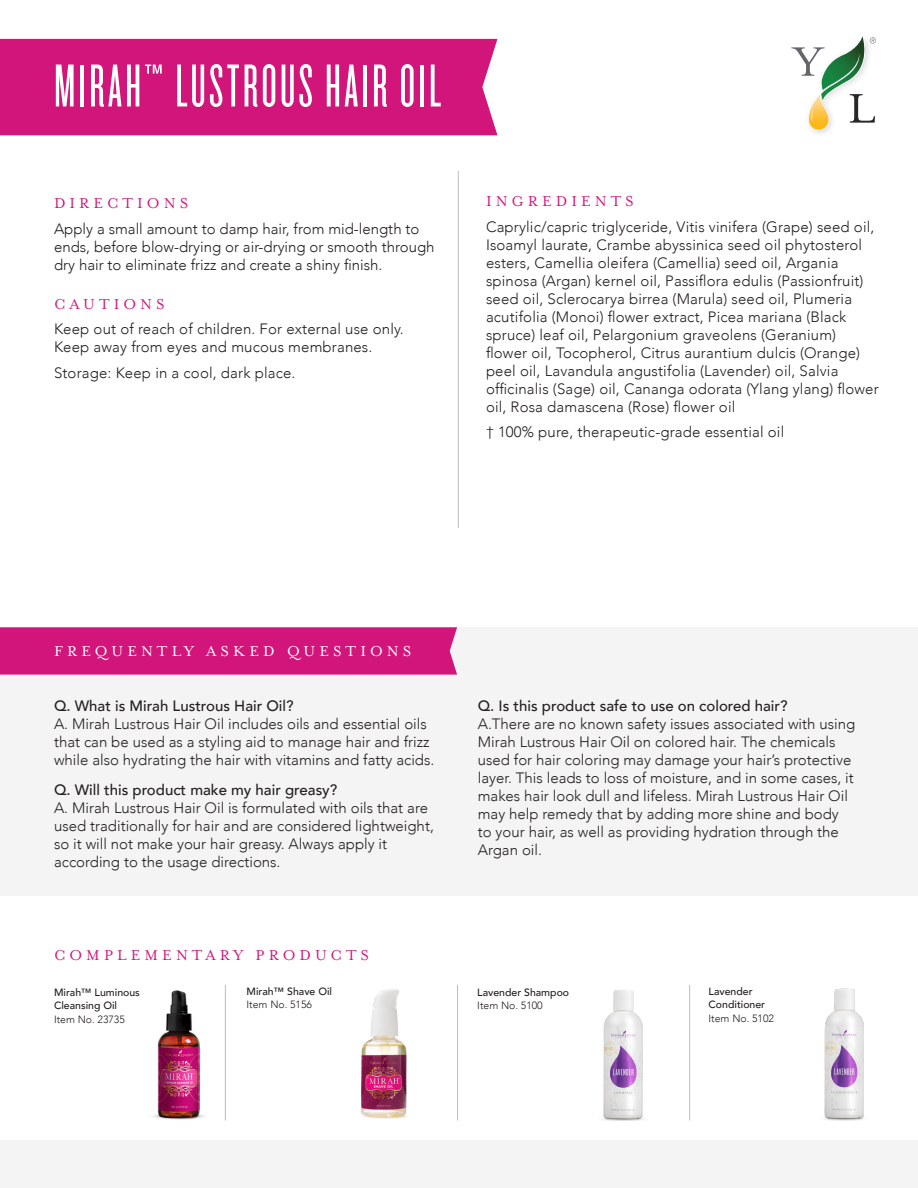
<style>
.page{position:relative;width:918px;height:1188px;background:#fff}
.page>*{position:absolute;margin:0;border:0;box-sizing:border-box;transform-origin:0 0}
.t1{font:63px "Knockout 26 Junior Flywght";letter-spacing:.05em;color:#fff}
.t2{font:16.5px "Mrs Eaves OT";letter-spacing:.25em;color:#d1157a}
.t3{font:16.5px "Mrs Eaves OT";letter-spacing:.25em;color:#fff}
.t4{font:300 15px/18px "Avenir";color:#231f20}
.t5{font:500 10.5px/13.5px "Avenir";color:#231f20}
.t6{font:300 10.5px "Avenir";color:#231f20}
.s1{font-weight:500}
</style>
<div class="page">
<div style="left:0;top:627px;width:918px;height:269px;background:#f4f4f4"></div>
<hr style="left:458px;top:171px;width:1px;height:357px;background:#bcbdc0">
<div style="left:0;top:39px;width:497px;height:96px;background:#d1157a"></div>
<svg style="left:791px;top:36px;width:85px;height:94px"></svg>
<div style="left:0;top:627px;width:457px;height:48px;background:#d1157a"></div>
<div style="left:0;top:1140px;width:918px;height:48px;background:#f4f4f4"></div>
<hr style="left:225px;top:985px;width:1px;height:135px;background:#bcbdc0">
<hr style="left:457px;top:985px;width:1px;height:135px;background:#bcbdc0">
<hr style="left:689px;top:985px;width:1px;height:135px;background:#bcbdc0">
<img style="left:602px;top:990px;width:41px;height:130px">
<img style="left:153px;top:990px;width:52px;height:130px">
<img style="left:361px;top:989px;width:46px;height:130px">
<img style="left:824px;top:988px;width:40px;height:132px">
<p class="t1" style="left:54px;top:51px;width:389px">MIRAH™ LUSTROUS HAIR OIL</p>
<p class="t2" style="left:54px;top:194px;width:136px">DIRECTIONS</p>
<p class="t4" style="left:54px;top:220px;width:382px">Apply a small amount to damp hair, from mid-length to ends, before blow-drying or air-drying or smooth through dry hair to eliminate frizz and create a shiny finish.</p>
<p class="t2" style="left:54px;top:295px;width:112px">CAUTIONS</p>
<p class="t4" style="left:54px;top:320px;width:351px">Keep out of reach of children. For external use only.<br>Keep away from eyes and mucous membranes.</p>
<p class="t4" style="left:54px;top:364px;width:243px">Storage: Keep in a cool, dark place.</p>
<p class="t2" style="left:486px;top:193px;width:149px">INGREDIENTS</p>
<p class="t4" style="left:486px;top:218px;width:394px">Caprylic/capric triglyceride, Vitis vinifera (Grape) seed oil, Isoamyl laurate, Crambe abyssinica seed oil phytosterol esters, Camellia oleifera (Camellia) seed oil, Argania spinosa (Argan) kernel oil, Passiflora edulis (Passionfruit) seed oil, Sclerocarya birrea (Marula) seed oil, Plumeria acutifolia (Monoi) flower extract, Picea mariana (Black spruce) leaf oil, Pelargonium graveolens (Geranium) flower oil, Tocopherol, Citrus aurantium dulcis (Orange) peel oil, Lavandula angustifolia (Lavender) oil, Salvia officinalis (Sage) oil, Cananga odorata (Ylang ylang) flower oil, Rosa damascena (Rose) flower oil</p>
<p class="t4" style="left:486px;top:423px;width:300px">† 100% pure, therapeutic-grade essential oil</p>
<p class="t3" style="left:54px;top:642px;width:359px">FREQUENTLY ASKED QUESTIONS</p>
<p class="t4" style="left:54px;top:697px;width:382px"><span class="s1">Q. What is Mirah Lustrous Hair Oil?<br></span>A. Mirah Lustrous Hair Oil includes oils and essential oils that can be used as a styling aid to manage hair and frizz while also hydrating the hair with vitamins and fatty acids.</p>
<p class="t4" style="left:54px;top:781px;width:381px"><span class="s1">Q. Will this product make my hair greasy?<br></span>A. Mirah Lustrous Hair Oil is formulated with oils that are used traditionally for hair and are considered lightweight, so it will not make your hair greasy. Always apply it according to the usage directions.</p>
<p class="t2" style="left:54px;top:946px;width:317px">COMPLEMENTARY PRODUCTS</p>
<p class="t5" style="left:54px;top:985px;width:87px">Mirah™ Luminous<br>Cleansing Oil</p>
<p class="t6" style="left:54px;top:1013px;width:72px">Item No. 23735</p>
<p class="t5" style="left:247px;top:984px;width:87px">Mirah™ Shave Oil</p>
<p class="t6" style="left:247px;top:998px;width:67px">Item No. 5156</p>
<p class="t4" style="left:478px;top:697px;width:379px"><span class="s1">Q. Is this product safe to use on colored hair?<br></span>A.There are no known safety issues associated with using Mirah Lustrous Hair Oil on colored hair. The chemicals used for hair coloring may damage your hair’s protective layer. This leads to loss of moisture, and in some cases, it makes hair look dull and lifeless. Mirah Lustrous Hair Oil may help remedy that by adding more shine and body to your hair, as well as providing hydration through the Argan oil.</p>
<p class="t5" style="left:477px;top:985px;width:93px">Lavender Shampoo</p>
<p class="t6" style="left:477px;top:999px;width:67px">Item No. 5100</p>
<p class="t5" style="left:709px;top:984px;width:58px">Lavender<br>Conditioner</p>
<p class="t6" style="left:709px;top:1012px;width:67px">Item No. 5102</p>
</div>
